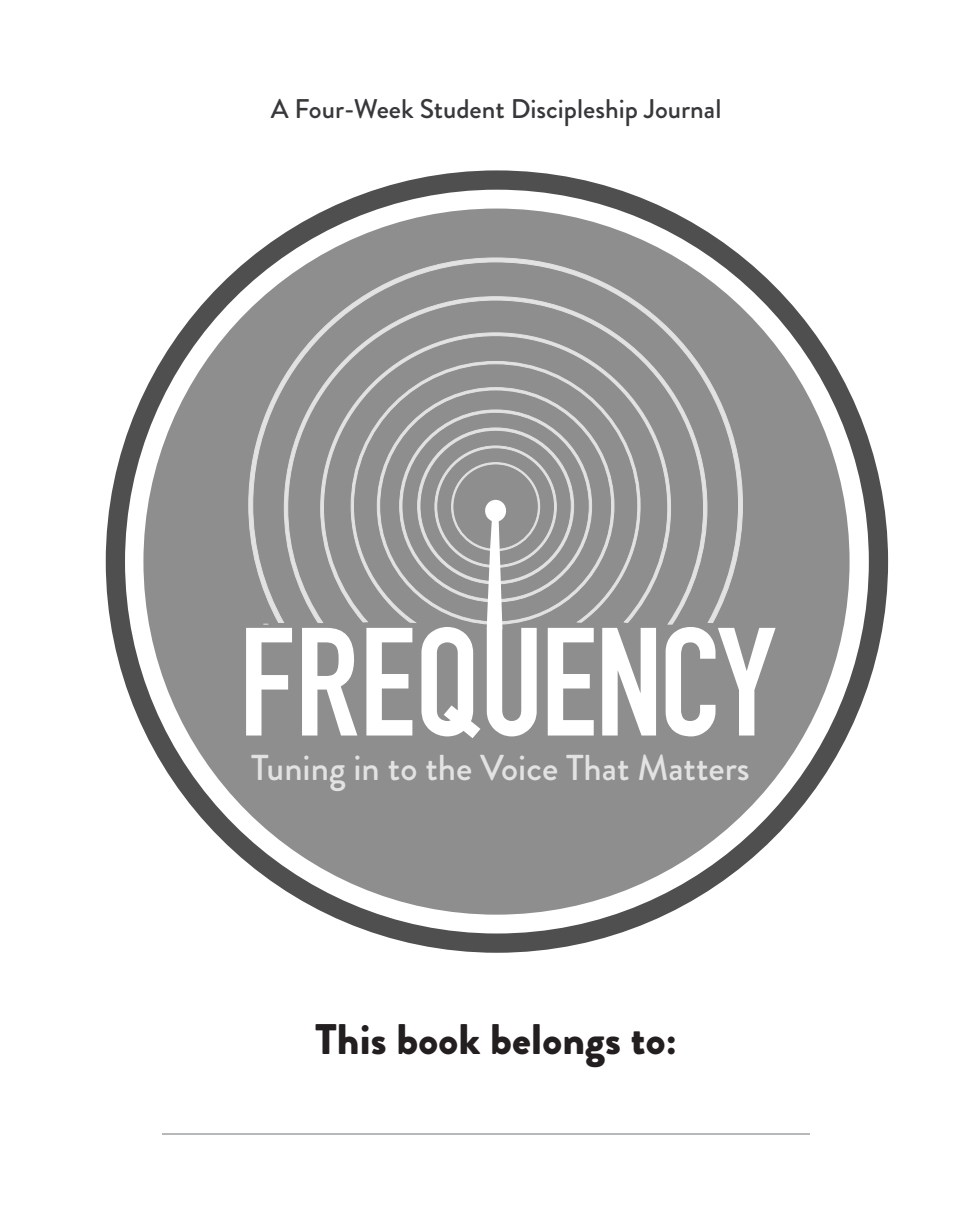
<style>
.page{position:relative;width:972px;height:1215px;background:#fff}
.page>*{position:absolute;margin:0;border:0;box-sizing:border-box;transform-origin:0 0}
.t1{font:900 42.75px "Brandon Grotesque";letter-spacing:.005em;color:#231f20}
.t2{font:500 36px "Brandon Grotesque";color:#e2e2e2}
.t3{font:500 27px "Brandon Grotesque";color:#38383b}
</style>
<div class="page">
<div style="left:134px;top:199px;width:725px;height:725px;background:#8e8e8e;border-radius:50%"></div>
<div style="left:124px;top:189px;width:745px;height:745px;border:19px solid #fff;border-radius:50%"></div>
<div style="left:106px;top:170px;width:782px;height:783px;border:19px solid #4f4f4f;border-radius:50%"></div>
<svg style="left:248px;top:257px;width:495px;height:368px"></svg>
<svg style="left:302px;top:628px;width:55px;height:108px"></svg>
<svg style="left:366px;top:628px;width:46px;height:108px"></svg>
<svg style="left:548px;top:628px;width:46px;height:108px"></svg>
<svg style="left:602px;top:628px;width:54px;height:108px"></svg>
<svg style="left:666px;top:627px;width:110px;height:109px"></svg>
<svg style="left:421px;top:500px;width:116px;height:238px"></svg>
<svg style="left:246px;top:624px;width:46px;height:112px"></svg>
<hr style="left:162px;top:1133px;width:648px;height:2px;background:#808285">
<p class="t3" style="left:271px;top:90px;width:452px">A Four-Week Student Discipleship Journal</p>
<p class="t2" style="left:251px;top:743px;width:500px">Tuning in to the Voice That Matters</p>
<p class="t1" style="left:315px;top:1009px;width:363px">This book belongs to:</p>
</div>
